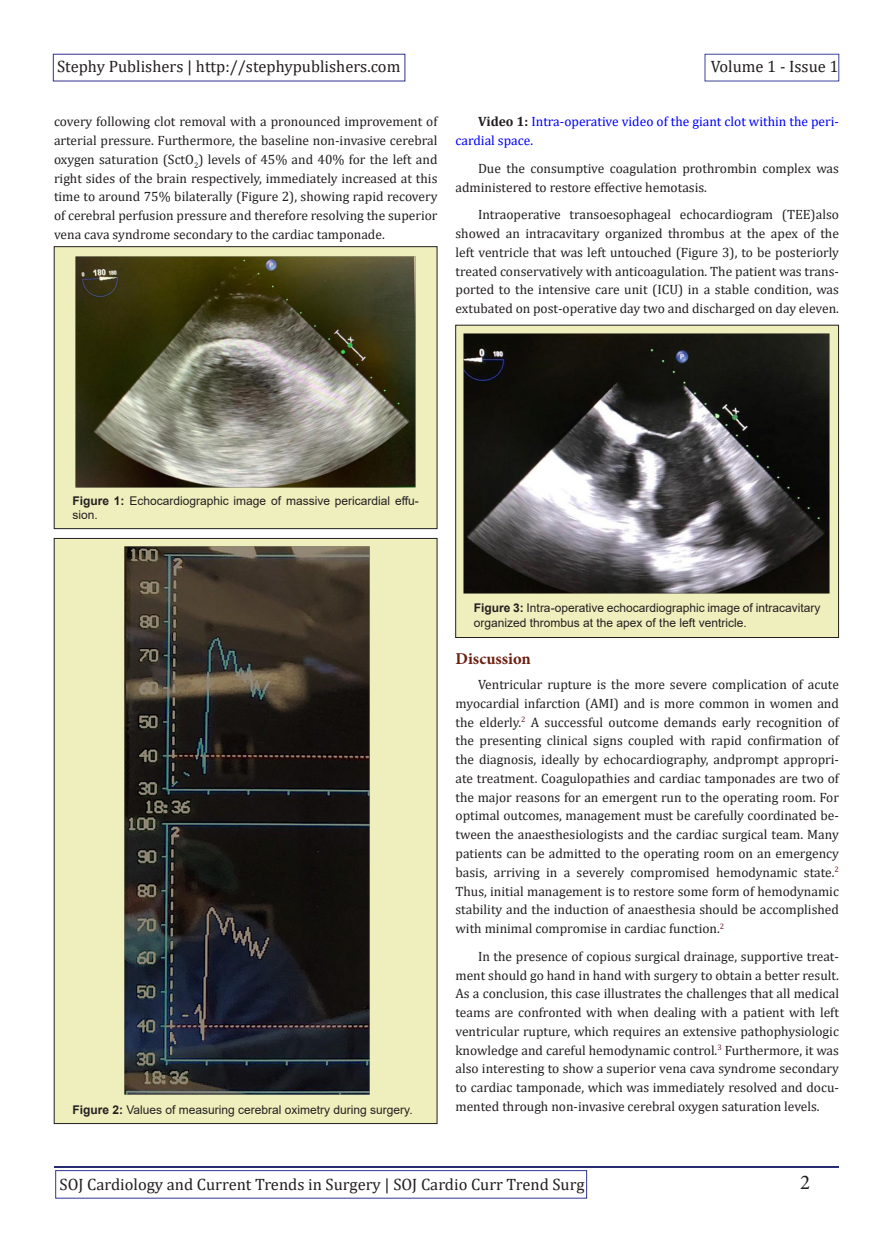
<style>
.page{position:relative;width:893px;height:1255px;background:#fff}
.page>*{position:absolute;margin:0;border:0;box-sizing:border-box;transform-origin:0 0}
.t1{font:21px "Minion Pro";color:#231f20}
.t2{font:16.5px "Cambria";color:#231f20}
.t3{font:700 16.5px "Minion Pro";color:#6c1e0f}
.t4{font:13.5px/18.8px "Cambria";color:#231f20;text-align:justify}
.t5{font:13.5px/18.8px "Cambria";color:#00f}
.t6{font:12px/14.4px "Arial";color:#231f20}
.s1{font-weight:700;color:#231f20}
.s2{font-weight:700}
</style>
<div class="page">
<div style="left:53px;top:54px;width:352px;height:27px;border:1px solid #302f90"></div>
<div style="left:705px;top:54px;width:134px;height:27px;border:1px solid #3b439b"></div>
<hr style="left:54px;top:1165px;width:785px;height:2px;background:#262d72">
<div style="left:56px;top:1170px;width:531px;height:28px;border:1px solid #303595"></div>
<div style="left:54px;top:247px;width:383px;height:281px;background:#efefbd"></div>
<div style="left:54px;top:246px;width:383px;height:283px;border:1px solid #231f20"></div>
<img style="left:76px;top:257px;width:339px;height:230px">
<div style="left:54px;top:538px;width:383px;height:585px;background:#efefbd"></div>
<img style="left:124px;top:546px;width:245px;height:548px">
<div style="left:456px;top:325px;width:382px;height:312px;background:#efefbd"></div>
<div style="left:455px;top:325px;width:384px;height:312px;border:1px solid #231f20"></div>
<img style="left:463px;top:334px;width:367px;height:260px">
<p class="t2" style="left:57px;top:56px;width:345px">Stephy Publishers | http://stephypublishers.com</p>
<p class="t2" style="left:711px;top:56px;width:129px">Volume 1 - Issue 1</p>
<p class="t4" style="left:54px;top:112px;width:385px">covery following clot removal with a pronounced improvement of arterial pressure. Furthermore, the baseline non-invasive cerebral oxygen saturation (SctO<sub>2</sub>) levels of 45% and 40% for the left and right sides of the brain respectively, immediately increased at this time to around 75% bilaterally (Figure 2), showing rapid recovery of cerebral perfusion pressure and therefore resolving the superior vena cava syndrome secondary to the cardiac tamponade.</p>
<p class="t5" style="left:455px;top:112px;width:385px;text-indent:22px"><span class="s1">Video 1:</span> Intra-operative video of the giant clot within the peri&shy;cardial space.</p>
<p class="t4" style="left:455px;top:159px;width:385px;text-indent:22px">Due the consumptive coagulation prothrombin complex was administered to restore effective hemotasis.</p>
<p class="t4" style="left:455px;top:205px;width:385px;text-indent:22px">Intraoperative transoesophageal echocardiogram (TEE)also showed an intracavitary organized thrombus at the apex of the left ventricle that was left untouched (Figure 3), to be posteriorly treated conservatively with anticoagulation. The patient was trans&shy;ported to the intensive care unit (ICU) in a stable condition, was extubated on post-operative day two and discharged on day eleven.</p>
<p class="t6" style="left:72px;top:493px;width:348px"><span class="s2">Figure 1:</span> Echocardiographic image of massive pericardial effu&shy;sion.</p>
<p class="t6" style="left:72px;top:1102px;width:342px"><span class="s2">Figure 2:</span> Values of measuring cerebral oximetry during surgery.</p>
<p class="t6" style="left:474px;top:600px;width:348px"><span class="s2">Figure 3:</span> Intra-operative echocardiographic image of intracavitary organized thrombus at the apex of the left ventricle.</p>
<p class="t3" style="left:455px;top:647px;width:77px">Discussion</p>
<p class="t4" style="left:455px;top:675px;width:385px;text-indent:22px">Ventricular rupture is the more severe complication of acute myocardial infarction (AMI) and is more common in women and the elderly.<sup>2</sup> A successful outcome demands early recognition of the presenting clinical signs coupled with rapid confirmation of the diagnosis, ideally by echocardiography, andprompt appropri&shy;ate treatment. Coagulopathies and cardiac tamponades are two of the major reasons for an emergent run to the operating room. For optimal outcomes, management must be carefully coordinated be&shy;tween the anaesthesiologists and the cardiac surgical team. Many patients can be admitted to the operating room on an emergency basis, arriving in a severely compromised hemodynamic state.<sup>2<br></sup>Thus, initial management is to restore some form of hemodynamic stability and the induction of anaesthesia should be accomplished with minimal compromise in cardiac function.<sup>2</sup></p>
<p class="t4" style="left:455px;top:946px;width:385px;text-indent:22px">In the presence of copious surgical drainage, supportive treat&shy;ment should go hand in hand with surgery to obtain a better result.<br>As a conclusion, this case illustrates the challenges that all medical teams are confronted with when dealing with a patient with left ventricular rupture, which requires an extensive pathophysiologic knowledge and careful hemodynamic control.<sup>3</sup> Furthermore, it was also interesting to show a superior vena cava syndrome secondary to cardiac tamponade, which was immediately resolved and docu&shy;mented through non-invasive cerebral oxygen saturation levels.</p>
<p class="t2" style="left:60px;top:1174px;width:527px">SOJ Cardiology and Current Trends in Surgery | SOJ Cardio Curr Trend Surg</p>
<p class="t1" style="left:800px;top:1167px;width:11px">2</p>
</div>
